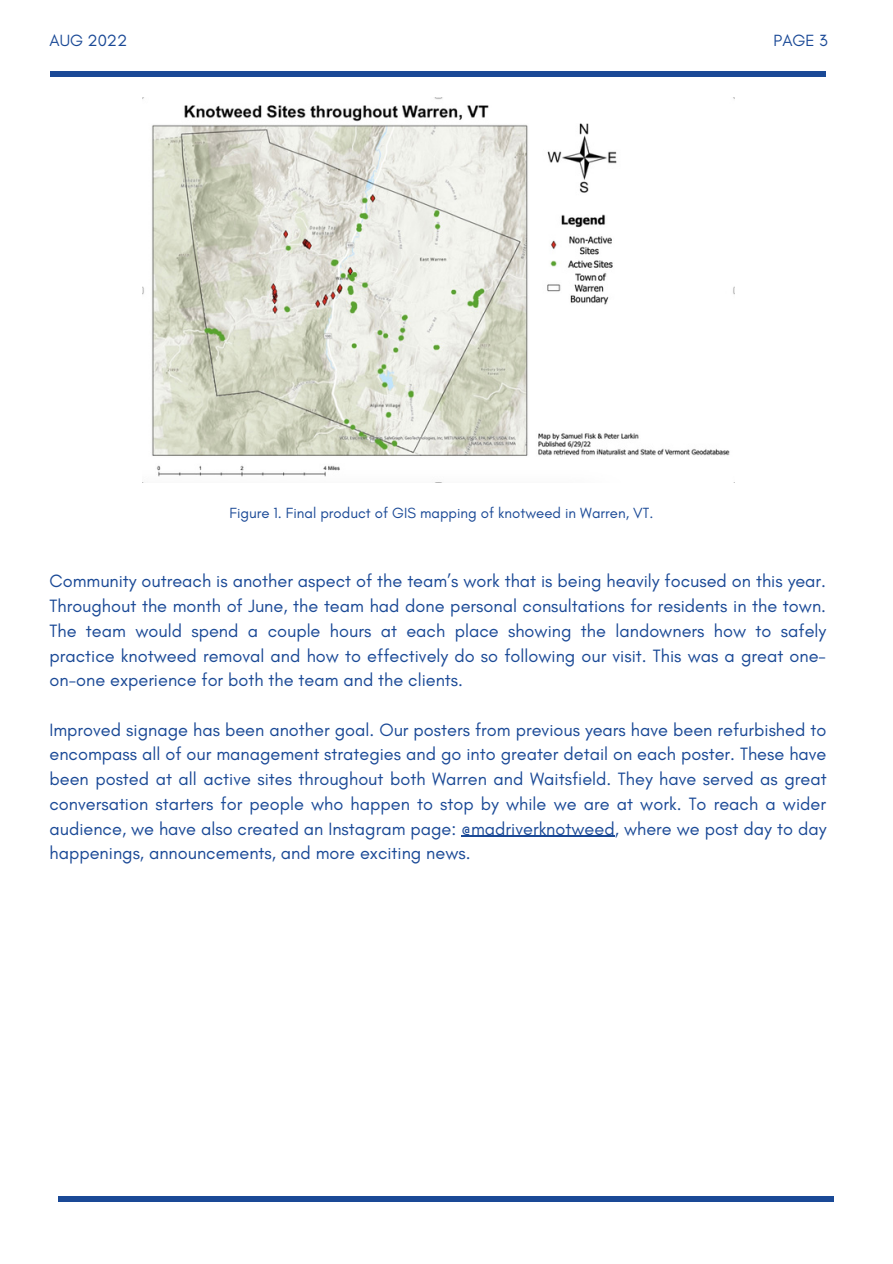
<style>
.page{position:relative;width:893px;height:1264px;background:#fff}
.page>*{position:absolute;margin:0;border:0;box-sizing:border-box;transform-origin:0 0}
.t1{font:18.15px/24.8px "Glacial Indifference";color:#1a4996;text-align:justify}
.t2{font:16.5px "Glacial Indifference";color:#1a4996}
.t3{font:15px "Glacial Indifference";color:#1a4996}
</style>
<div class="page">
<div style="left:51px;top:72px;width:775px;height:5px;background:#1a4996"></div>
<div style="left:58px;top:1196px;width:775px;height:5px;background:#1a4996"></div>
<img style="left:143px;top:97px;width:591px;height:386px">
<hr style="left:461px;top:835px;width:153px;height:2px;background:#1a4996">
<p class="t2" style="left:49px;top:30px;width:79px">AUG 2022</p>
<p class="t2" style="left:773px;top:30px;width:56px">PAGE 3</p>
<p class="t3" style="left:229px;top:503px;width:425px">Figure 1. Final product of GIS mapping of knotweed in Warren, VT.</p>
<p class="t1" style="left:49px;top:568px;width:778px">Community outreach is another aspect of the team’s work that is being heavily focused on this year.<br>Throughout the month of June, the team had done personal consultations for residents in the town.<br>The team would spend a couple hours at each place showing the landowners how to safely practice knotweed removal and how to effectively do so following our visit. This was a great one&shy;on-one experience for both the team and the clients.</p>
<p class="t1" style="left:49px;top:717px;width:778px">Improved signage has been another goal. Our posters from previous years have been refurbished to encompass all of our management strategies and go into greater detail on each poster. These have been posted at all active sites throughout both Warren and Waitsfield. They have served as great conversation starters for people who happen to stop by while we are at work. To reach a wider audience, we have also created an Instagram page: @madriverknotweed, where we post day to day happenings, announcements, and more exciting news.</p>
</div>
